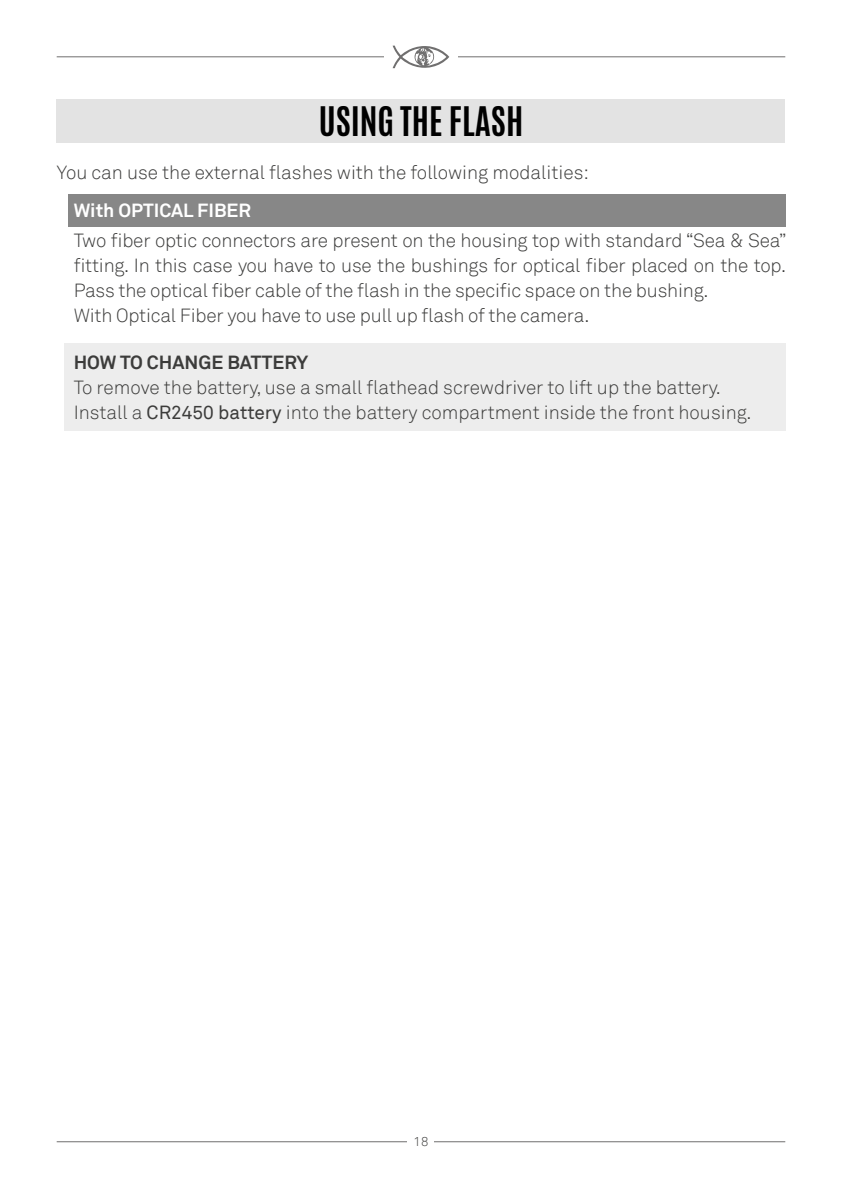
<style>
.page{position:relative;width:842px;height:1191px;background:#fff}
.page>*{position:absolute;margin:0;border:0;box-sizing:border-box;transform-origin:0 0}
.t1{font:700 34px "Antonio";color:#000}
.t2{font:300 19px/25px "Akkurat";letter-spacing:-.01em;color:#3c3c3b}
.t3{font:700 19px "Akkurat";color:#3c3c3b}
.t4{font:700 19px "Akkurat";color:#fff}
.t5{font:300 13px "Akkurat";color:#3c3c3b}
.s1{font-weight:400}
</style>
<div class="page">
<hr style="left:57px;top:1141px;width:728px;height:1px;background:#706f6f">
<hr style="left:57px;top:56px;width:728px;height:1px;background:#706f6f">
<div style="left:384px;top:35px;width:74px;height:44px;background:#fff"></div>
<svg style="left:393px;top:45px;width:56px;height:24px"></svg>
<div style="left:408px;top:1137px;width:26px;height:9px;background:#fff"></div>
<div style="left:68px;top:194px;width:717px;height:33px;background:#878787"></div>
<div style="left:64px;top:343px;width:721px;height:88px;background:#ededed"></div>
<div style="left:57px;top:99px;width:728px;height:44px;background:#e3e3e3"></div>
<h1 class="t1" style="left:319px;top:96px;width:206px">USING THE FLASH</h1>
<p class="t2" style="left:57px;top:160px;width:534px">You can use the external flashes with the following modalities:</p>
<p class="t4" style="left:74px;top:198px;width:179px">With OPTICAL FIBER</p>
<p class="t2" style="left:74px;top:228px;width:714px">Two fiber optic connectors are present on the housing top with standard “Sea &amp; Sea” fitting. In this case you have to use the bushings for optical fiber placed on the top.<br>Pass the optical fiber cable of the flash in the specific space on the bushing.<br>With Optical Fiber you have to use pull up flash of the camera.</p>
<p class="t3" style="left:74px;top:350px;width:236px">HOW TO CHANGE BATTERY</p>
<p class="t2" style="left:74px;top:375px;width:679px">To remove the battery, use a small flathead screwdriver to lift up the battery.<br>Install a <span class="s1">CR2450 battery</span> into the battery compartment inside the front housing.</p>
<p class="t5" style="left:414px;top:1134px;width:16px">18</p>
</div>
